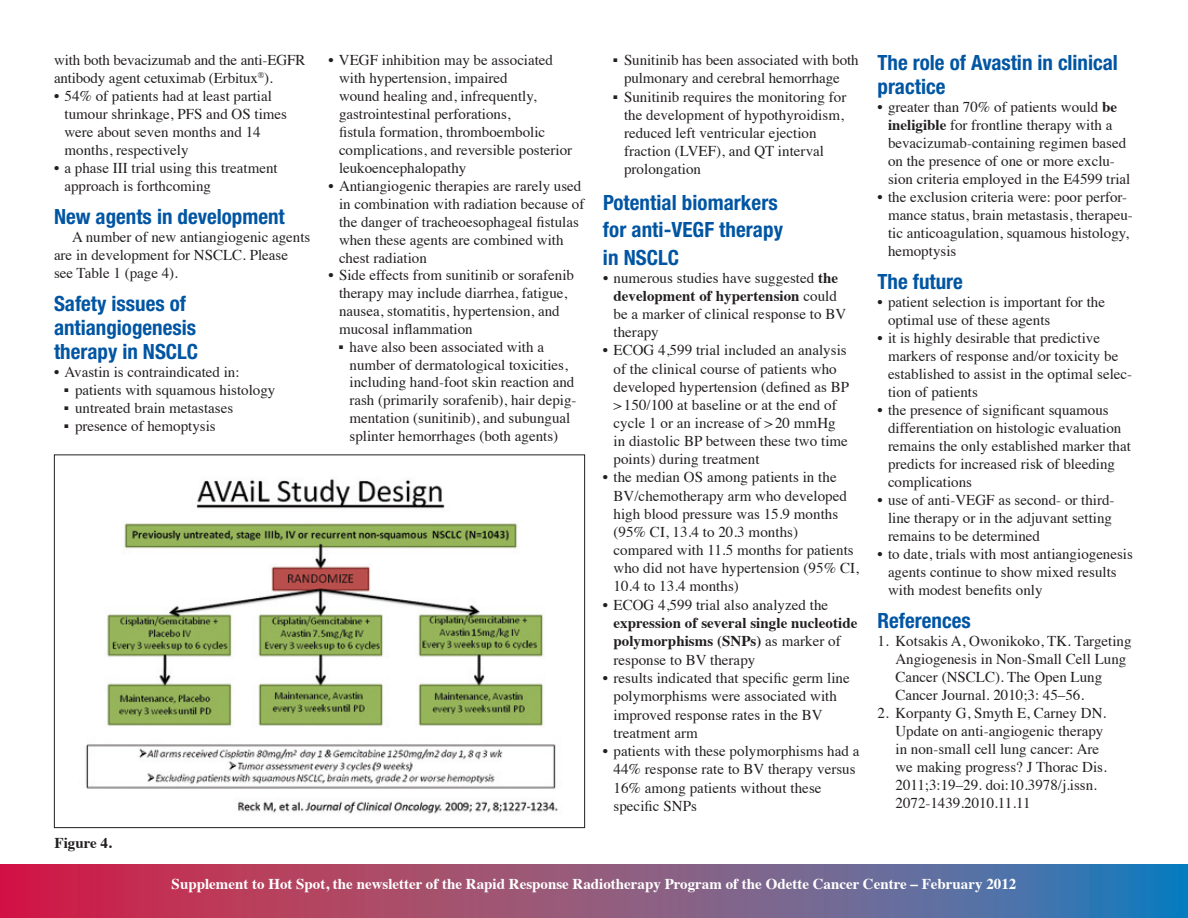
<style>
.page{position:relative;width:1188px;height:918px;background:#fff}
.page>*{position:absolute;margin:0;border:0;box-sizing:border-box;transform-origin:0 0}
.t1{font:700 condensed 21px/24px "Helvetica Neue";color:#0155a2}
.t2{font:15px/18px "Times";color:#231f20}
.t3{font:700 15px "Times";color:#fff}
.t4{font:700 15px "Times";color:#231f20}
.s1{font-weight:700}
</style>
<div class="page">
<svg style="left:0;top:864px;width:1188px;height:54px;background:#89557e"></svg>
<img style="left:85px;top:478px;width:473px;height:336px">
<p class="t2" style="left:54px;top:50px;width:253px">with both bevacizumab and the anti-EGFR antibody agent cetuximab (Erbitux<sup>®</sup>).</p>
<p class="t2" style="left:64px;top:86px;width:224px;text-indent:-10px">• 54% of patients had at least partial tumour shrinkage, PFS and OS times were about seven months and 14 months, respectively</p>
<p class="t2" style="left:64px;top:158px;width:215px;text-indent:-10px">• a phase III trial using this treatment approach is forthcoming</p>
<p class="t1" style="left:54px;top:205px;width:232px">New agents in development</p>
<p class="t2" style="left:54px;top:227px;width:258px;text-indent:18px">A number of new antiangiogenic agents are in development for NSCLC. Please see Table 1 (page 4).</p>
<p class="t1" style="left:54px;top:292px;width:146px">Safety issues of antiangiogenesis therapy in NSCLC</p>
<p class="t2" style="left:54px;top:362px;width:187px">• Avastin is contraindicated in:</p>
<p class="t2" style="left:64px;top:380px;width:212px">■ patients with squamous histology</p>
<p class="t2" style="left:64px;top:398px;width:170px">■ untreated brain metastases</p>
<p class="t2" style="left:64px;top:416px;width:153px">■ presence of hemoptysis</p>
<p class="t4" style="left:55px;top:829px;width:59px">Figure 4.</p>
<p class="t2" style="left:339px;top:50px;width:235px;text-indent:-11px">• VEGF inhibition may be associated with hypertension, impaired<br>wound healing and, infrequently, gastrointestinal perforations,<br>fistula formation, thromboembolic complications, and reversible posterior leukoencephalopathy</p>
<p class="t2" style="left:339px;top:176px;width:247px;text-indent:-10px">• Antiangiogenic therapies are rarely used in combination with radiation because of the danger of tracheoesophageal fistulas when these agents are combined with chest radiation</p>
<p class="t2" style="left:339px;top:265px;width:237px;text-indent:-10px">• Side effects from sunitinib or sorafenib therapy may include diarrhea, fatigue, nausea, stomatitis, hypertension, and mucosal inflammation</p>
<p class="t2" style="left:350px;top:337px;width:228px;text-indent:-10px">■ have also been associated with a number of dermatological toxicities, including hand-foot skin reaction and rash (primarily sorafenib), hair depig&shy;mentation (sunitinib), and subungual splinter hemorrhages (both agents)</p>
<p class="t2" style="left:614px;top:50px;width:247px;text-align:center">■ Sunitinib has been associated with both pulmonary and cerebral hemorrhage</p>
<p class="t2" style="left:624px;top:86px;width:224px;text-indent:-10px">■ Sunitinib requires the monitoring for the development of hypothyroidism, reduced left ventricular ejection fraction (LVEF), and QT interval prolongation</p>
<p class="t1" style="left:603px;top:189px;width:182px;line-height:27.2px">Potential biomarkers for anti-VEGF therapy in NSCLC</p>
<p class="t2" style="left:613px;top:267px;width:234px;text-indent:-10px">• numerous studies have suggested <span class="s1">the development of hypertension</span> could be a marker of clinical response to BV therapy</p>
<p class="t2" style="left:613px;top:340px;width:237px;text-indent:-10px">• ECOG 4,599 trial included an analysis of the clinical course of patients who developed hypertension (defined as BP &gt; 150/100 at baseline or at the end of cycle 1 or an increase of &gt; 20 mmHg in diastolic BP between these two time points) during treatment</p>
<p class="t2" style="left:613px;top:467px;width:247px;text-indent:-10px">• the median OS among patients in the BV/chemotherapy arm who developed high blood pressure was 15.9 months (95% CI, 13.4 to 20.3 months) compared with 11.5 months for patients who did not have hypertension (95% CI, 10.4 to 13.4 months)</p>
<p class="t2" style="left:613px;top:594px;width:245px;text-indent:-10px">• ECOG 4,599 trial also analyzed the <span class="s1">expression of several single nucleotide polymorphisms (SNPs)</span> as marker of response to BV therapy</p>
<p class="t2" style="left:613px;top:667px;width:238px;text-indent:-10px">• results indicated that specific germ line polymorphisms were associated with improved response rates in the BV treatment arm</p>
<p class="t2" style="left:613px;top:741px;width:248px;text-indent:-10px">• patients with these polymorphisms had a<br>44% response rate to BV therapy versus<br>16% among patients without these specific SNPs</p>
<p class="t1" style="left:878px;top:51px;width:242px">The role of Avastin in clinical practice</p>
<p class="t2" style="left:888px;top:97px;width:244px;text-indent:-10px">• greater than 70% of patients would <span class="s1">be ineligible</span> for frontline therapy with a bevacizumab-containing regimen based on the presence of one or more exclu&shy;sion criteria employed in the E4599 trial</p>
<p class="t2" style="left:888px;top:187px;width:246px;text-indent:-10px">• the exclusion criteria were: poor perfor&shy;mance status, brain metastasis, therapeu&shy;tic anticoagulation, squamous histology, hemoptysis</p>
<p class="t1" style="left:878px;top:270px;width:87px">The future</p>
<p class="t2" style="left:888px;top:292px;width:219px;text-indent:-10px">• patient selection is important for the optimal use of these agents</p>
<p class="t2" style="left:888px;top:328px;width:246px;text-indent:-10px">• it is highly desirable that predictive markers of response and/or toxicity be established to assist in the optimal selec&shy;tion of patients</p>
<p class="t2" style="left:888px;top:400px;width:244px;text-indent:-10px">• the presence of significant squamous differentiation on histologic evaluation remains the only established marker that predicts for increased risk of bleeding complications</p>
<p class="t2" style="left:888px;top:490px;width:228px;text-indent:-10px">• use of anti-VEGF as second- or third&shy;line therapy or in the adjuvant setting remains to be determined</p>
<p class="t2" style="left:888px;top:544px;width:246px;text-indent:-10px">• to date, trials with most antiangiogenesis agents continue to show mixed results with modest benefits only</p>
<p class="t1" style="left:878px;top:609px;width:95px">References</p>
<p class="t2" style="left:896px;top:631px;width:238px;text-indent:-18px">1. Kotsakis A, Owonikoko, TK. Targeting Angiogenesis in Non-Small Cell Lung Cancer (NSCLC). The Open Lung Cancer Journal. 2010;3: 45–56.</p>
<p class="t2" style="left:896px;top:703px;width:213px;text-indent:-18px">2. Korpanty G, Smyth E, Carney DN.<br>Update on anti-angiogenic therapy in non-small cell lung cancer: Are we making progress? J Thorac Dis.<br>2011;3:19–29. doi:10.3978/j.issn.<br>2072-1439.2010.11.11</p>
<p class="t3" style="left:172px;top:869px;width:846px">Supplement to Hot Spot, the newsletter of the Rapid Response Radiotherapy Program of the Odette Cancer Centre – February 2012</p>
</div>
